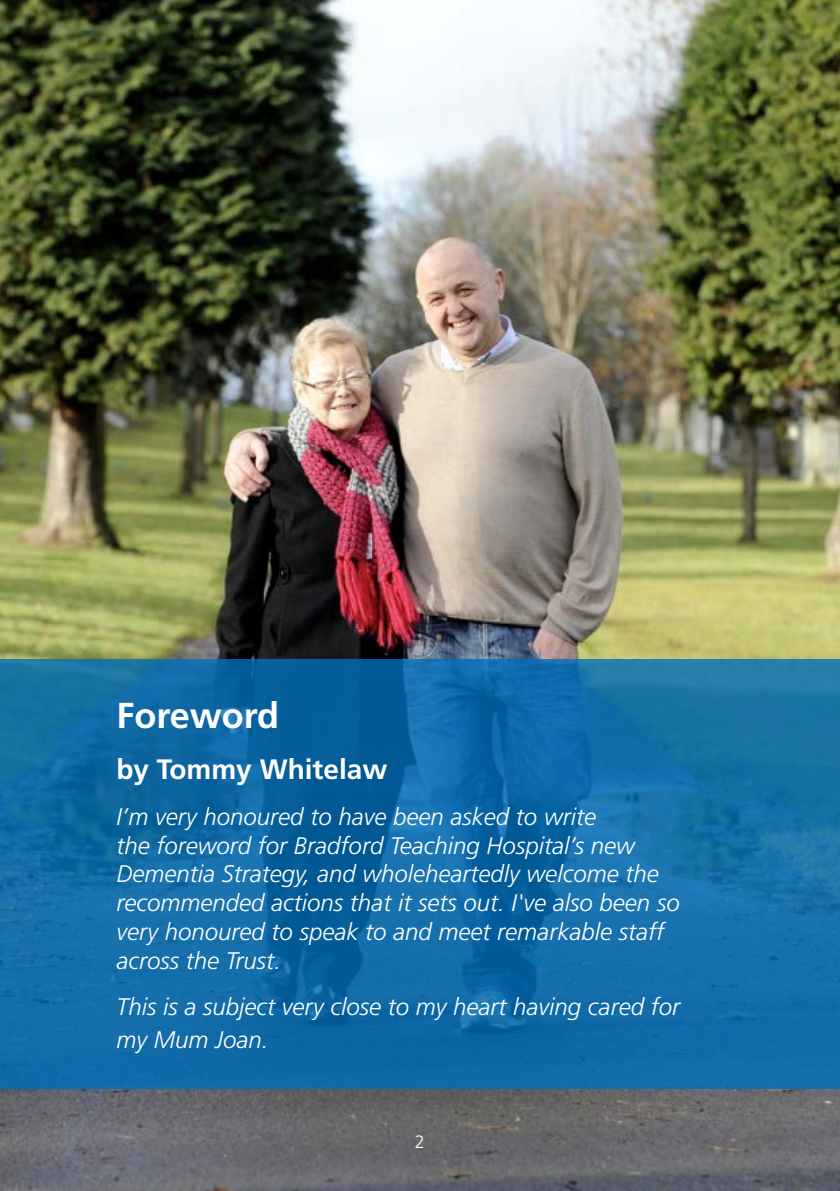
<style>
.page{position:relative;width:840px;height:1191px;background:#fff}
.page>*{position:absolute;margin:0;border:0;box-sizing:border-box;transform-origin:0 0}
._18pt_Bold_title{font:700 36px "Frutiger";color:#fff}
._14pt_Body_Heading{font:700 28px "Frutiger";color:#fff}
._12pt_body_Text_obli{font:italic 300 24px/28.8px "Frutiger";color:#fff}
.t1{font:300 18px "Frutiger";color:#fff}
</style>
<div class="page">
<img style="left:0;top:0;width:839px;height:1191px">
<svg style="left:0;top:659px;width:839px;height:430px;background:#116ba5"></svg>
<p class="_18pt_Bold_title" style="left:116px;top:694px;width:164px">Foreword</p>
<p class="_14pt_Body_Heading" style="left:116px;top:753px;width:272px">by Tommy Whitelaw</p>
<p class="_12pt_body_Text_obli" style="left:116px;top:802px;width:564px">I’m very honoured to have been asked to write<br>the foreword for Bradford Teaching Hospital’s new Dementia Strategy, and wholeheartedly welcome the recommended actions that it sets out. I've also been so very honoured to speak to and meet remarkable staff across the Trust.</p>
<p class="_12pt_body_Text_obli" style="left:116px;top:989px;width:565px;line-height:33.6px">This is a subject very close to my heart having cared for my Mum Joan.</p>
<p class="t1" style="left:415px;top:1132px;width:12px">2</p>
</div>
